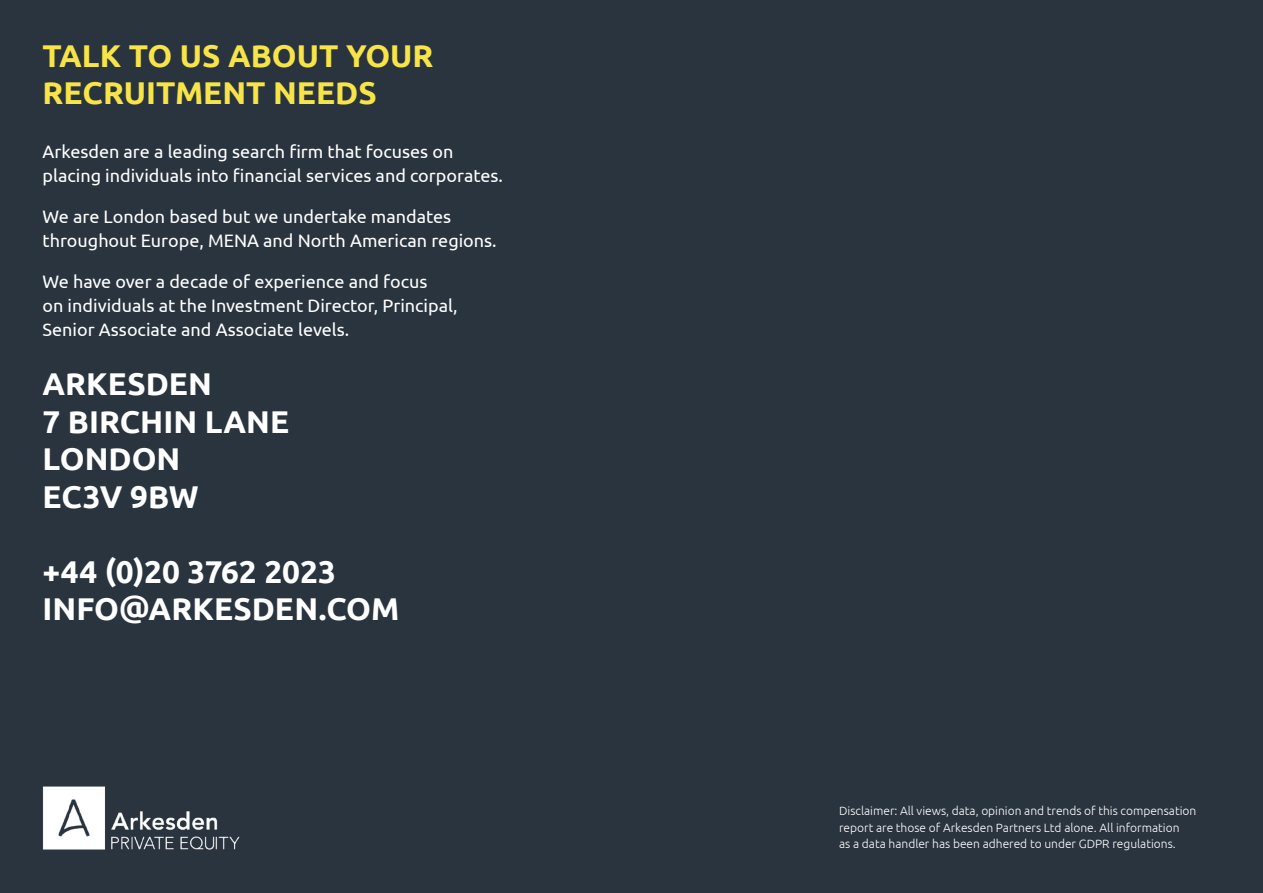
<style>
.page{position:relative;width:1263px;height:893px;background:#2a343e}
.page>*{position:absolute;margin:0;border:0;box-sizing:border-box;transform-origin:0 0}
.t1{font:700 31.5px "Ubuntu";color:#fff}
.t2{font:700 31.5px/37.5px "Ubuntu";color:#f7e448}
.t3{font:18px/24px "Ubuntu";color:#fff}
.t4{font:300 12px/16.5px "Ubuntu";color:#fff}
</style>
<div class="page">
<img style="left:42px;top:786px;width:198px;height:64px">
<p class="t2" style="left:43px;top:37px;width:393px">TALK TO US ABOUT YOUR<br>RECRUITMENT NEEDS</p>
<p class="t3" style="left:43px;top:139px;width:462px">Arkesden are a leading search firm that focuses on placing individuals into financial services and corporates.</p>
<p class="t3" style="left:43px;top:204px;width:456px">We are London based but we undertake mandates throughout Europe, MENA and North American regions.</p>
<p class="t3" style="left:43px;top:269px;width:416px">We have over a decade of experience and focus<br>on individuals at the Investment Director, Principal,<br>Senior Associate and Associate levels.</p>
<p class="t1" style="left:43px;top:365px;width:171px">ARKESDEN</p>
<p class="t1" style="left:43px;top:402px;width:248px">7 BIRCHIN LANE</p>
<p class="t1" style="left:43px;top:440px;width:139px">LONDON</p>
<p class="t1" style="left:43px;top:477px;width:158px">EC3V 9BW</p>
<p class="t1" style="left:43px;top:552px;width:295px">+44 (0)20 3762 2023</p>
<p class="t1" style="left:43px;top:590px;width:358px">INFO@ARKESDEN.COM</p>
<p class="t4" style="left:839px;top:802px;width:359px">Disclaimer: All views, data, opinion and trends of this compensation report are those of Arkesden Partners Ltd alone. All information<br>as a data handler has been adhered to under GDPR regulations.</p>
</div>
